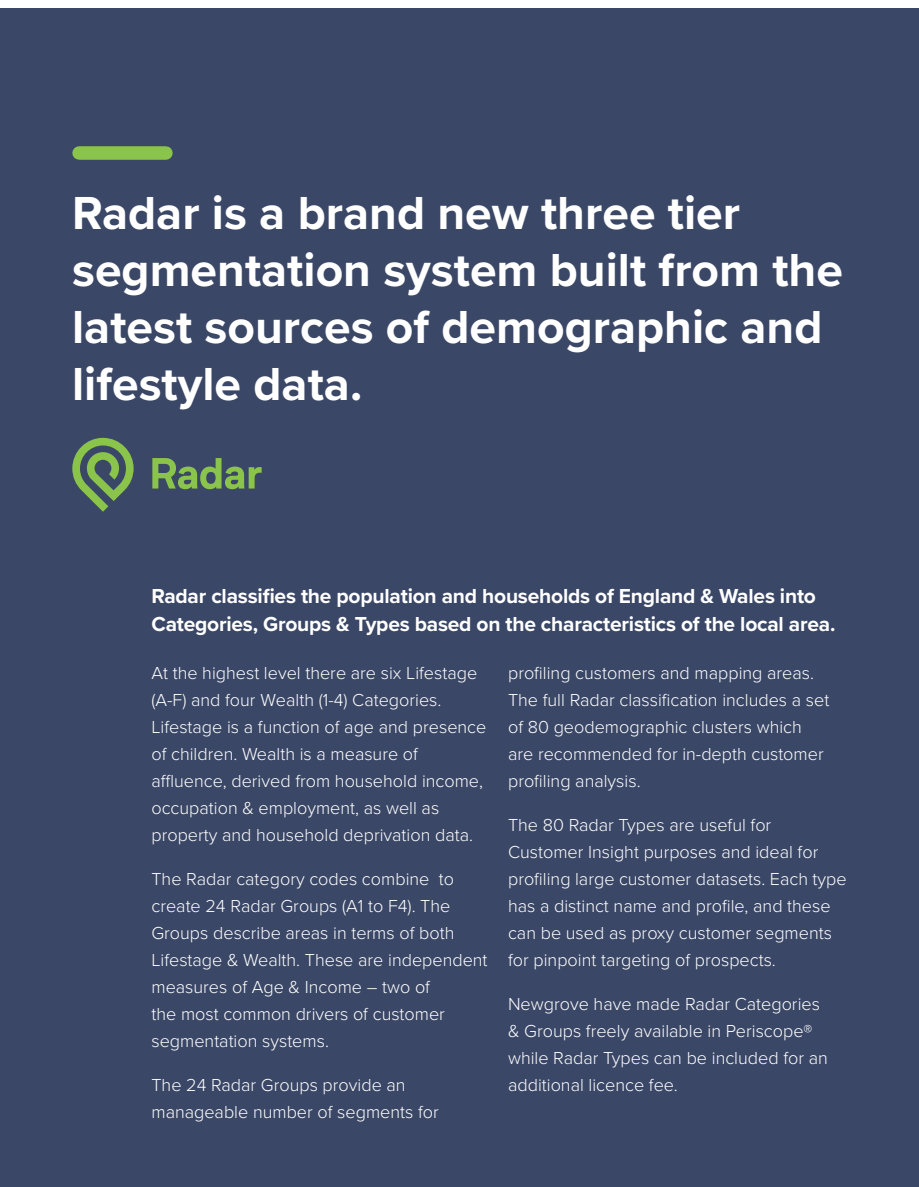
<style>
.page{position:relative;width:919px;height:1187px;background:#fff}
.page>*{position:absolute;margin:0;border:0;box-sizing:border-box;transform-origin:0 0}
.t1{font:700 48px/57px "Proxima Nova";color:#fff}
.t2{font:700 21px/28.5px "Proxima Nova";letter-spacing:-.01em;color:#fff}
.t3{font:300 18px/27px "Proxima Nova";color:#fff}
</style>
<div class="page">
<div style="left:0;top:8px;width:918px;height:1178px;background:#3a4766"></div>
<div style="left:79px;top:146px;width:87px;height:14px;background:#8ac44a"></div>
<svg style="left:152px;top:458px;width:109px;height:31px"></svg>
<svg style="left:72px;top:438px;width:62px;height:73px"></svg>
<h1 class="t1" style="left:72px;top:184px;width:772px">Radar is a brand new three tier segmentation system built from the latest sources of demographic and lifestyle data.</h1>
<p class="t2" style="left:151px;top:581px;width:685px">Radar classifies the population and households of England &amp; Wales into<br>Categories, Groups &amp; Types based on the characteristics of the local area.</p>
<p class="t3" style="left:151px;top:658px;width:336px">At the highest level there are six Lifestage (A-F) and four Wealth (1-4) Categories.<br>Lifestage is a function of age and presence of children. Wealth is a measure of affluence, derived from household income, occupation &amp; employment, as well as property and household deprivation data.</p>
<p class="t3" style="left:151px;top:864px;width:337px">The Radar category codes combine to create 24 Radar Groups (A1 to F4). The Groups describe areas in terms of both Lifestage &amp; Wealth. These are independent measures of Age &amp; Income – two of<br>the most common drivers of customer segmentation systems.</p>
<p class="t3" style="left:151px;top:1070px;width:289px">The 24 Radar Groups provide an manageable number of segments for</p>
<p class="t3" style="left:508px;top:658px;width:323px">profiling customers and mapping areas.<br>The full Radar classification includes a set of 80 geodemographic clusters which are recommended for in-depth customer profiling analysis.</p>
<p class="t3" style="left:508px;top:810px;width:340px">The 80 Radar Types are useful for Customer Insight purposes and ideal for profiling large customer datasets. Each type has a distinct name and profile, and these can be used as proxy customer segments for pinpoint targeting of prospects.</p>
<p class="t3" style="left:508px;top:989px;width:321px">Newgrove have made Radar Categories &amp; Groups freely available in Periscope® while Radar Types can be included for an additional licence fee.</p>
</div>
